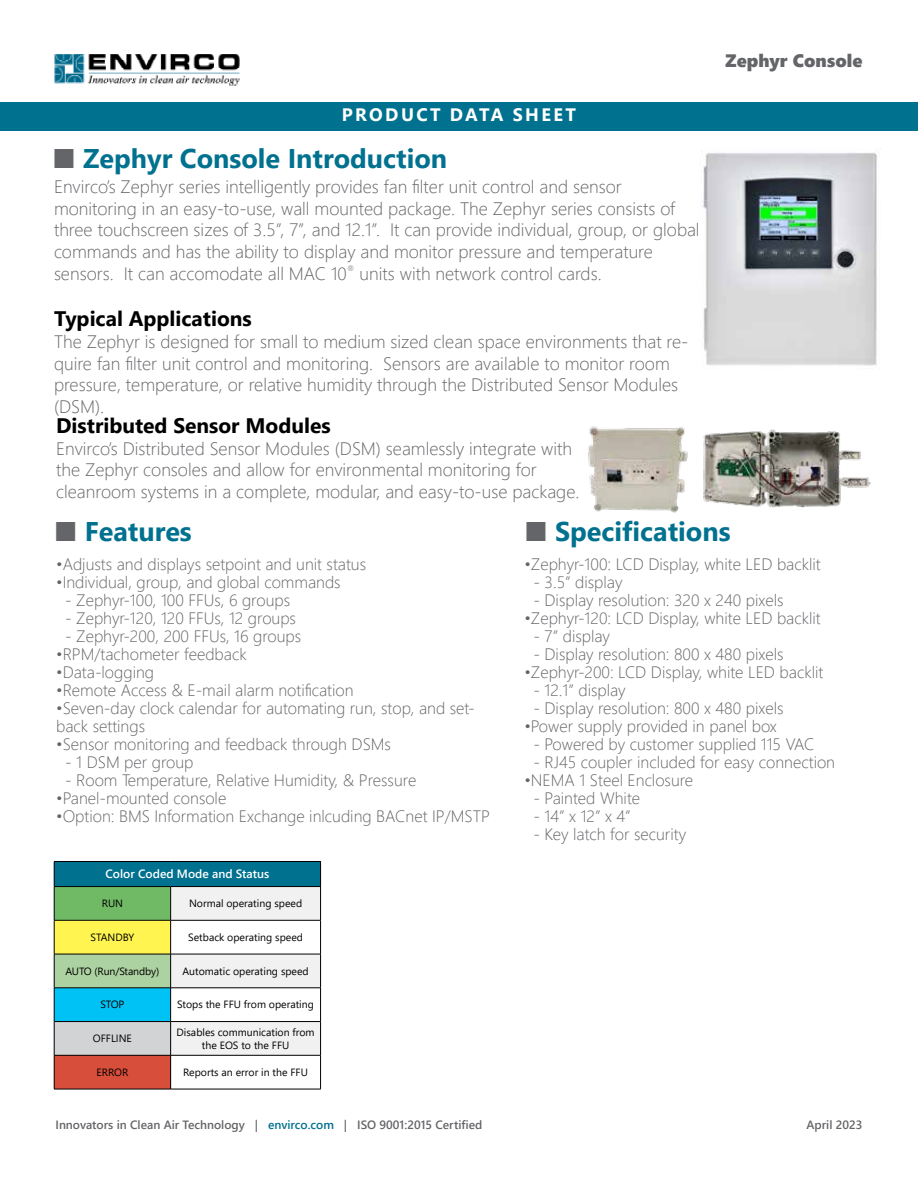
<style>
.page{position:relative;width:918px;height:1188px;background:#fff}
.page>*{position:absolute;margin:0;border:0;box-sizing:border-box;transform-origin:0 0}
.t1{font:700 27px "Segoe UI";color:#00718f}
.t2{font:700 21px "Segoe UI";color:#000}
.t3{font:300 18px/21.6px "Segoe UI";color:#646568}
.t4{font:700 18px "Segoe UI";letter-spacing:.135em;color:#fff}
.t5{font:18px "Segoe UI Black";color:#646568}
.t6{font:300 16.5px/18px "Segoe UI";color:#646568}
.t7{font:600 12px "Segoe UI";color:#646568}
.t8{font:600 12px "Segoe UI";color:#fff}
.t9{font:10.5px/12.6px "Segoe UI";color:#000;text-align:center}
.s1{color:#646568}
.s2{color:#00718f}
</style>
<div class="page">
<img style="left:54px;top:54px;width:186px;height:32px">
<div style="left:0;top:102px;width:918px;height:28px;background:#00718f"></div>
<img style="left:588px;top:426px;width:100px;height:87px">
<img style="left:703px;top:429px;width:168px;height:79px">
<img style="left:701px;top:148px;width:180px;height:218px">
<div style="left:54px;top:861px;width:267px;height:26px;background:#00718f"></div>
<div style="left:54px;top:887px;width:117px;height:33px;background:#70b965"></div>
<div style="left:54px;top:920px;width:117px;height:34px;background:#fff450"></div>
<div style="left:54px;top:954px;width:117px;height:34px;background:#add2a2"></div>
<div style="left:54px;top:988px;width:117px;height:34px;background:#00c2f4"></div>
<div style="left:54px;top:1022px;width:117px;height:33px;background:#d1d3d4"></div>
<div style="left:54px;top:1055px;width:117px;height:34px;background:#d74e3b"></div>
<hr style="left:54px;top:887px;width:1px;height:33px;background:#000101">
<hr style="left:170px;top:988px;width:1px;height:33px;background:#000101">
<hr style="left:170px;top:1022px;width:1px;height:33px;background:#000101">
<hr style="left:170px;top:1055px;width:1px;height:34px;background:#000101">
<hr style="left:170px;top:887px;width:1px;height:33px;background:#000101">
<hr style="left:54px;top:920px;width:116px;height:1px;background:#000">
<hr style="left:54px;top:920px;width:1px;height:34px;background:#000">
<hr style="left:170px;top:920px;width:1px;height:34px;background:#000">
<hr style="left:54px;top:861px;width:117px;height:1px;background:#000">
<svg style="left:54px;top:862px;width:1px;height:24px"></svg>
<hr style="left:171px;top:861px;width:150px;height:1px;background:#000">
<hr style="left:54px;top:886px;width:117px;height:1px;background:#000">
<svg style="left:171px;top:862px;width:150px;height:193px"></svg>
<hr style="left:170px;top:954px;width:1px;height:34px;background:#000">
<hr style="left:320px;top:954px;width:1px;height:34px;background:#000">
<hr style="left:54px;top:954px;width:117px;height:1px;background:#000">
<hr style="left:54px;top:954px;width:1px;height:34px;background:#000">
<hr style="left:171px;top:954px;width:150px;height:1px;background:#000">
<hr style="left:54px;top:988px;width:117px;height:1px;background:#000">
<hr style="left:54px;top:988px;width:1px;height:34px;background:#000">
<hr style="left:171px;top:988px;width:150px;height:1px;background:#000">
<hr style="left:54px;top:1022px;width:1px;height:33px;background:#000">
<hr style="left:54px;top:1055px;width:1px;height:34px;background:#000">
<hr style="left:54px;top:1021px;width:117px;height:1px;background:#000">
<hr style="left:171px;top:1021px;width:149px;height:1px;background:#000">
<hr style="left:54px;top:1055px;width:117px;height:1px;background:#000">
<hr style="left:171px;top:1055px;width:149px;height:1px;background:#000">
<hr style="left:54px;top:1089px;width:117px;height:1px;background:#000">
<hr style="left:171px;top:1089px;width:150px;height:1px;background:#000">
<hr style="left:320px;top:988px;width:1px;height:34px;background:#000">
<hr style="left:320px;top:1022px;width:1px;height:33px;background:#000">
<hr style="left:320px;top:1055px;width:1px;height:34px;background:#000">
<p class="t4" style="left:342px;top:98px;width:236px">PRODUCT DATA SHEET</p>
<h1 class="t1" style="left:52px;top:133px;width:396px"><span class="s1">■</span> Zephyr Console Introduction</h1>
<p class="t3" style="left:54px;top:174px;width:647px">Envirco’s Zephyr series intelligently provides fan filter unit control and sensor monitoring in an easy-to-use, wall mounted package. The Zephyr series consists of three touchscreen sizes of 3.5”, 7”, and 12.1”. It can provide individual, group, or global commands and has the ability to display and monitor pressure and temperature sensors. It can accomodate all MAC 10<sup>®</sup> units with network control cards.</p>
<p class="t2" style="left:54px;top:299px;width:199px">Typical Applications</p>
<p class="t3" style="left:54px;top:329px;width:636px">The Zephyr is designed for small to medium sized clean space environments that re&shy;quire fan filter unit control and monitoring. Sensors are available to monitor room pressure, temperature, or relative humidity through the Distributed Sensor Modules (DSM).</p>
<p class="t2" style="left:56px;top:406px;width:276px">Distributed Sensor Modules</p>
<p class="t3" style="left:56px;top:436px;width:525px">Envirco’s Distributed Sensor Modules (DSM) seamlessly integrate with the Zephyr consoles and allow for environmental monitoring for cleanroom systems in a complete, modular, and easy-to-use package.</p>
<p class="t5" style="left:725px;top:48px;width:139px">Zephyr Console</p>
<h1 class="t1" style="left:54px;top:506px;width:139px"><span class="s1">■</span> Features</h1>
<p class="t6" style="left:56px;top:553px;width:312px">•Adjusts and displays setpoint and unit status</p>
<p class="t6" style="left:56px;top:571px;width:286px">•Individual, group, and global commands</p>
<p class="t6" style="left:65px;top:589px;width:226px">- Zephyr-100, 100 FFUs, 6 groups</p>
<p class="t6" style="left:65px;top:607px;width:232px">- Zephyr-120, 120 FFUs, 12 groups</p>
<p class="t6" style="left:65px;top:625px;width:238px">- Zephyr-200, 200 FFUs, 16 groups</p>
<p class="t6" style="left:56px;top:643px;width:192px">•RPM/tachometer feedback</p>
<p class="t6" style="left:56px;top:661px;width:99px">•Data-logging</p>
<p class="t6" style="left:56px;top:679px;width:299px">•Remote Access &amp; E-mail alarm notification</p>
<p class="t6" style="left:56px;top:697px;width:420px">•Seven-day clock calendar for automating run, stop, and set&shy;back settings</p>
<p class="t6" style="left:56px;top:733px;width:336px">•Sensor monitoring and feedback through DSMs</p>
<p class="t6" style="left:65px;top:751px;width:130px">- 1 DSM per group</p>
<p class="t6" style="left:65px;top:769px;width:353px">- Room Temperature, Relative Humidity, &amp; Pressure</p>
<p class="t6" style="left:56px;top:787px;width:172px">•Panel-mounted console</p>
<p class="t6" style="left:56px;top:805px;width:436px">•Option: BMS Information Exchange inlcuding BACnet IP/MSTP</p>
<p class="t8" style="left:106px;top:863px;width:165px">Color Coded Mode and Status</p>
<p class="t9" style="left:102px;top:896px;width:23px">RUN</p>
<p class="t9" style="left:189px;top:896px;width:115px">Normal operating speed</p>
<p class="t9" style="left:91px;top:930px;width:45px">STANDBY</p>
<p class="t9" style="left:188px;top:930px;width:116px">Setback operating speed</p>
<p class="t9" style="left:65px;top:964px;width:95px">AUTO (Run/Standby)</p>
<p class="t9" style="left:182px;top:964px;width:128px">Automatic operating speed</p>
<p class="t9" style="left:100px;top:998px;width:26px">STOP</p>
<p class="t9" style="left:177px;top:998px;width:138px">Stops the FFU from operating</p>
<p class="t9" style="left:93px;top:1031px;width:41px">OFFLINE</p>
<p class="t9" style="left:177px;top:1025px;width:139px">Disables communication from the EOS to the FFU</p>
<p class="t9" style="left:96px;top:1065px;width:33px">ERROR</p>
<p class="t9" style="left:183px;top:1065px;width:126px">Reports an error in the FFU</p>
<h1 class="t1" style="left:524px;top:506px;width:208px"><span class="s1">■</span> Specifications</h1>
<p class="t6" style="left:524px;top:553px;width:298px">•Zephyr-100: LCD Display, white LED backlit</p>
<p class="t6" style="left:533px;top:571px;width:91px">- 3.5” display</p>
<p class="t6" style="left:533px;top:589px;width:252px">- Display resolution: 320 x 240 pixels</p>
<p class="t6" style="left:524px;top:607px;width:298px">•Zephyr-120: LCD Display, white LED backlit</p>
<p class="t6" style="left:533px;top:625px;width:78px">- 7” display</p>
<p class="t6" style="left:533px;top:643px;width:252px">- Display resolution: 800 x 480 pixels</p>
<p class="t6" style="left:524px;top:661px;width:300px">•Zephyr-200: LCD Display, white LED backlit</p>
<p class="t6" style="left:533px;top:679px;width:94px">- 12.1” display</p>
<p class="t6" style="left:533px;top:697px;width:252px">- Display resolution: 800 x 480 pixels</p>
<p class="t6" style="left:524px;top:715px;width:254px">•Power supply provided in panel box</p>
<p class="t6" style="left:533px;top:733px;width:283px">- Powered by customer supplied 115 VAC</p>
<p class="t6" style="left:533px;top:751px;width:303px">- RJ45 coupler included for easy connection</p>
<p class="t6" style="left:524px;top:769px;width:170px">•NEMA 1 Steel Enclosure</p>
<p class="t6" style="left:533px;top:787px;width:108px">- Painted White</p>
<p class="t6" style="left:533px;top:805px;width:99px">- 14” x 12” x 4”</p>
<p class="t6" style="left:533px;top:823px;width:154px">- Key latch for security</p>
<p class="t7" style="left:55px;top:1113px;width:428px">Innovators in Clean Air Technology | <span class="s2">envirco.com</span> | ISO 9001:2015 Certified</p>
<p class="t7" style="left:807px;top:1113px;width:57px">April 2023</p>
</div>
